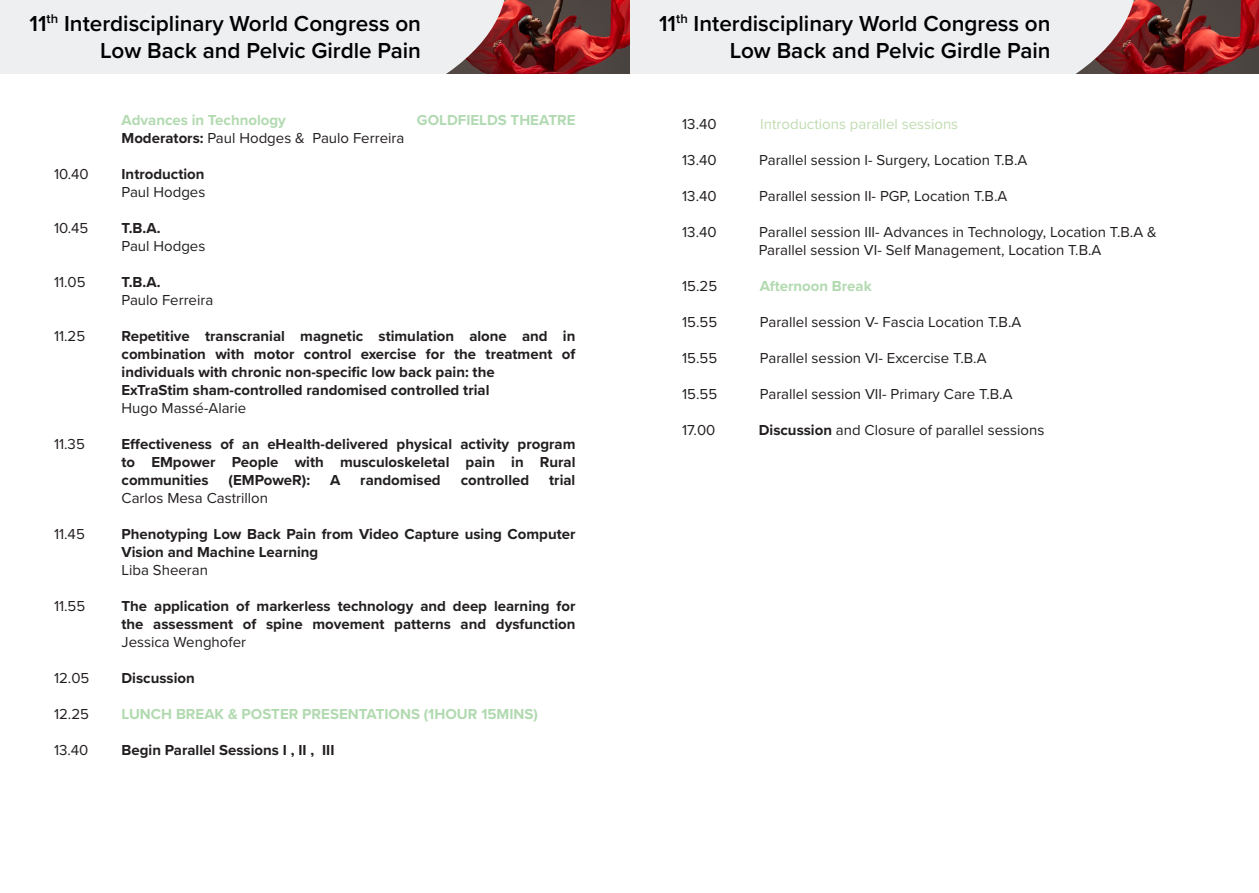
<style>
.page{position:relative;width:1259px;height:893px;background:#fff}
.page>*{position:absolute;margin:0;border:0;box-sizing:border-box;transform-origin:0 0}
.t1{font:600 22.5px/27px "Proxima Nova";color:#000001;text-align:right}
.t2{font:700 15px/18px "Proxima Nova";color:#231f20}
.t3{font:15px "Proxima Nova";color:#231f20}
.t4{font:700 15px "Proxima Nova";color:#b2dab0}
.t5{font:15px "Proxima Nova";color:#c0dcb2}
.t6{font:700 15px "Proxima Nova";color:#b2dab2}
.s1{font-weight:700}
.s2{font-weight:400}
</style>
<div class="page">
<img style="left:1136px;top:0;width:123px;height:74px">
<div style="left:629px;top:0;width:507px;height:74px;background:#eeeff1"></div>
<img style="left:507px;top:0;width:122px;height:74px">
<div style="left:0;top:0;width:507px;height:74px;background:#eeeff1"></div>
<h1 class="t1" style="left:30px;top:9px;width:393px">11<sup>th</sup> Interdisciplinary World Congress on<br>Low Back and Pelvic Girdle Pain</h1>
<h1 class="t1" style="left:659px;top:9px;width:393px">11<sup>th</sup> Interdisciplinary World Congress on<br>Low Back and Pelvic Girdle Pain</h1>
<p class="t4" style="left:122px;top:108px;width:166px">Advances in Technology</p>
<p class="t6" style="left:417px;top:108px;width:160px">GOLDFIELDS THEATRE</p>
<p class="t3" style="left:122px;top:126px;width:284px"><span class="s1">Moderators:</span> Paul Hodges &amp; Paulo Ferreira</p>
<p class="t3" style="left:54px;top:162px;width:36px">10.40</p>
<p class="t2" style="left:122px;top:164px;width:85px">Introduction<br><span class="s2">Paul Hodges</span></p>
<p class="t3" style="left:54px;top:216px;width:36px">10.45</p>
<p class="t2" style="left:122px;top:218px;width:40px">T.B.A.</p>
<p class="t3" style="left:122px;top:234px;width:85px">Paul Hodges</p>
<p class="t3" style="left:54px;top:270px;width:33px">11.05</p>
<p class="t2" style="left:122px;top:272px;width:40px">T.B.A.</p>
<p class="t3" style="left:122px;top:288px;width:93px">Paulo Ferreira</p>
<p class="t3" style="left:54px;top:324px;width:33px">11.25</p>
<p class="t2" style="left:122px;top:326px;width:455px">Repetitive transcranial magnetic stimulation alone and in</p>
<p class="t2" style="left:122px;top:344px;width:455px">combination with motor control exercise for the treatment of</p>
<p class="t2" style="left:122px;top:362px;width:375px">individuals with chronic non-specific low back pain: the</p>
<p class="t2" style="left:122px;top:380px;width:369px">ExTraStim sham-controlled randomised controlled trial</p>
<p class="t3" style="left:122px;top:396px;width:126px">Hugo Massé-Alarie</p>
<p class="t3" style="left:54px;top:432px;width:32px">11.35</p>
<p class="t2" style="left:122px;top:434px;width:455px">Effectiveness of an eHealth-delivered physical activity program</p>
<p class="t2" style="left:122px;top:452px;width:455px">to EMpower People with musculoskeletal pain in Rural</p>
<p class="t2" style="left:122px;top:470px;width:89px">communities</p>
<p class="t2" style="left:229px;top:470px;width:83px">(EMPoweR):</p>
<p class="t2" style="left:330px;top:470px;width:12px">A</p>
<p class="t2" style="left:360px;top:470px;width:82px">randomised</p>
<p class="t2" style="left:461px;top:470px;width:70px">controlled</p>
<p class="t2" style="left:549px;top:470px;width:28px">trial</p>
<p class="t3" style="left:122px;top:486px;width:148px">Carlos Mesa Castrillon</p>
<p class="t3" style="left:54px;top:522px;width:32px">11.45</p>
<p class="t2" style="left:122px;top:524px;width:455px">Phenotyping Low Back Pain from Video Capture using Computer</p>
<p class="t2" style="left:122px;top:542px;width:198px">Vision and Machine Learning</p>
<p class="t3" style="left:122px;top:558px;width:88px">Liba Sheeran</p>
<p class="t3" style="left:54px;top:594px;width:33px">11.55</p>
<p class="t2" style="left:122px;top:596px;width:455px">The application of markerless technology and deep learning for</p>
<p class="t2" style="left:122px;top:614px;width:455px">the assessment of spine movement patterns and dysfunction</p>
<p class="t3" style="left:122px;top:630px;width:126px">Jessica Wenghofer</p>
<p class="t3" style="left:54px;top:666px;width:37px">12.05</p>
<p class="t2" style="left:122px;top:668px;width:75px">Discussion</p>
<p class="t3" style="left:54px;top:702px;width:37px">12.25</p>
<p class="t4" style="left:122px;top:702px;width:418px">LUNCH BREAK &amp; POSTER PRESENTATIONS (1HOUR 15MINS)</p>
<p class="t3" style="left:54px;top:738px;width:36px">13.40</p>
<p class="t2" style="left:122px;top:740px;width:214px">Begin Parallel Sessions I , II , III</p>
<p class="t3" style="left:682px;top:112px;width:36px">13.40</p>
<p class="t5" style="left:760px;top:112px;width:199px">Introductions parallel sessions</p>
<p class="t3" style="left:682px;top:148px;width:36px">13.40</p>
<p class="t3" style="left:759px;top:148px;width:270px">Parallel session I- Surgery, Location T.B.A</p>
<p class="t3" style="left:682px;top:184px;width:36px">13.40</p>
<p class="t3" style="left:759px;top:184px;width:250px">Parallel session II- PGP, Location T.B.A</p>
<p class="t3" style="left:682px;top:220px;width:36px">13.40</p>
<p class="t3" style="left:759px;top:220px;width:399px">Parallel session III- Advances in Technology, Location T.B.A &amp;</p>
<p class="t3" style="left:759px;top:238px;width:344px">Parallel session VI- Self Management, Location T.B.A</p>
<p class="t3" style="left:682px;top:274px;width:37px">15.25</p>
<p class="t4" style="left:760px;top:274px;width:113px">Afternoon Break</p>
<p class="t3" style="left:682px;top:310px;width:37px">15.55</p>
<p class="t3" style="left:760px;top:310px;width:263px">Parallel session V- Fascia Location T.B.A</p>
<p class="t3" style="left:682px;top:346px;width:37px">15.55</p>
<p class="t3" style="left:760px;top:346px;width:228px">Parallel session VI- Excercise T.B.A</p>
<p class="t3" style="left:682px;top:382px;width:37px">15.55</p>
<p class="t3" style="left:760px;top:382px;width:254px">Parallel session VII- Primary Care T.B.A</p>
<p class="t3" style="left:682px;top:418px;width:35px">17.00</p>
<p class="t3" style="left:759px;top:418px;width:287px"><span class="s1">Discussion</span> and Closure of parallel sessions</p>
</div>
